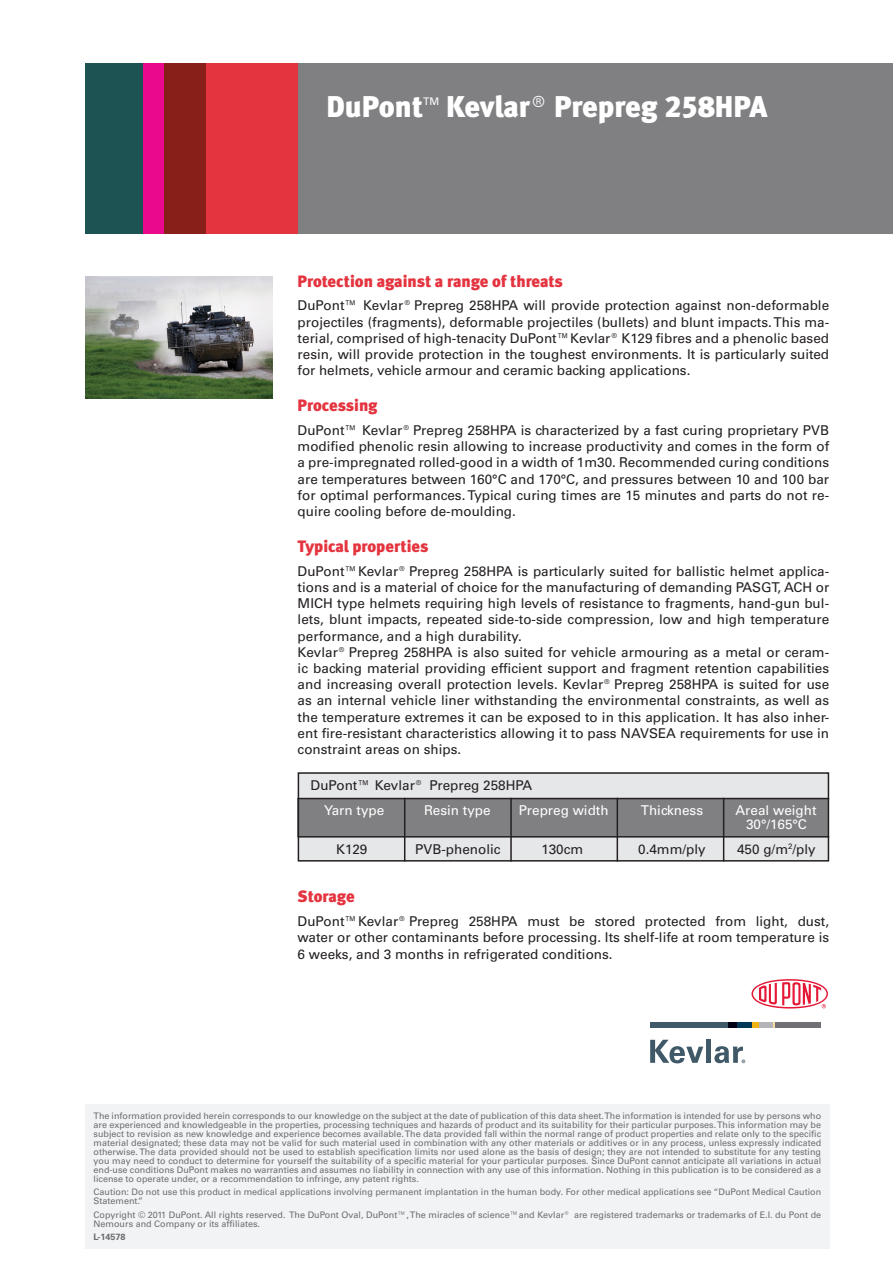
<style>
.page{position:relative;width:893px;height:1263px;background:#fff}
.page>*{position:absolute;margin:0;border:0;box-sizing:border-box;transform-origin:0 0}
.t1{font:30px "Meta Black LF";color:#fff}
.t2{font:16.5px "Meta Black LF";letter-spacing:-.005em;color:#e4343f}
.t3{font:500 13.5px/16.2px "Univers CE";color:#231f20;text-align:justify}
.t4{font:500 13.5px "Univers CE";color:#fff}
.t5{font:500 10.5px "Univers CE";color:#fff}
.t6{font:500 9px/9px "Univers CE";color:#6c6d70}
.t7{font:700 9px "Univers CE";color:#6c6d70}
.s1{font-family:"Univers CE";font-weight:500}
</style>
<div class="page">
<div style="left:298px;top:64px;width:595px;height:170px;background:#808083"></div>
<div style="left:206px;top:64px;width:92px;height:170px;background:#e4343f"></div>
<div style="left:164px;top:64px;width:42px;height:170px;background:#891f19"></div>
<div style="left:142px;top:64px;width:22px;height:170px;background:#ea098c"></div>
<div style="left:85px;top:64px;width:57px;height:170px;background:#1d5352"></div>
<img style="left:85px;top:276px;width:187px;height:122px">
<div style="left:85px;top:1104px;width:744px;height:144px;background:#f2f3f4"></div>
<svg style="left:751px;top:979px;width:77px;height:29px"></svg>
<svg style="left:650px;top:1040px;width:53px;height:23px"></svg>
<div style="left:706px;top:1040px;width:5px;height:23px;background:#405968"></div>
<svg style="left:714px;top:1046px;width:31px;height:17px"></svg>
<div style="left:650px;top:1021px;width:78px;height:6px;background:#405968"></div>
<div style="left:774px;top:1021px;width:47px;height:6px;background:#717074"></div>
<div style="left:728px;top:1021px;width:10px;height:6px;background:#000015"></div>
<div style="left:738px;top:1021px;width:14px;height:6px;background:#003957"></div>
<div style="left:758px;top:1021px;width:15px;height:6px;background:#b4b3b7"></div>
<svg style="left:752px;top:1022px;width:6px;height:5px"></svg>
<div style="left:298px;top:773px;width:530px;height:88px;background:#e6e7e9"></div>
<div style="left:298px;top:799px;width:531px;height:38px;background:#808083"></div>
<hr style="left:298px;top:798px;width:531px;height:1px;background:#231f20">
<hr style="left:298px;top:836px;width:531px;height:1px;background:#231f20">
<hr style="left:404px;top:798px;width:1px;height:63px;background:#231f20">
<hr style="left:510px;top:798px;width:2px;height:63px;background:#231f20">
<hr style="left:617px;top:798px;width:1px;height:63px;background:#231f20">
<hr style="left:723px;top:798px;width:1px;height:63px;background:#231f20">
<div style="left:298px;top:772px;width:531px;height:89px;border:2px solid #231f20"></div>
<p class="t1" style="left:327px;top:88px;width:98px">DuPont</p>
<p class="t5" style="left:423px;top:95px;width:18px">TM</p>
<p class="t1" style="left:446px;top:88px;width:323px">Kevlar<span class="s1">®</span>Prepreg 258HPA</p>
<p class="t2" style="left:298px;top:271px;width:267px">Protection against a range of threats</p>
<p class="t3" style="left:298px;top:298px;width:533px">DuPont™ Kevlar®Prepreg 258HPA will provide protection against non-deformable projectiles (fragments), deformable projectiles (bullets) and blunt impacts. This ma&shy;terial, comprised of high-tenacity DuPont™Kevlar®K129 fibres and a phenolic based resin, will provide protection in the toughest environments. It is particularly suited for helmets, vehicle armour and ceramic backing applications.</p>
<p class="t2" style="left:298px;top:396px;width:81px">Processing</p>
<p class="t3" style="left:298px;top:422px;width:533px">DuPont™ Kevlar®Prepreg 258HPA is characterized by a fast curing proprietary PVB modified phenolic resin allowing to increase productivity and comes in the form of a pre-impregnated rolled-good in a width of 1m30. Recommended curing conditions are temperatures between 160°C and 170°C, and pressures between 10 and 100 bar for optimal performances. Typical curing times are 15 minutes and parts do not re&shy;quire cooling before de-moulding.</p>
<p class="t2" style="left:298px;top:536px;width:132px">Typical properties</p>
<p class="t3" style="left:298px;top:563px;width:533px">DuPont™Kevlar®Prepreg 258HPA is particularly suited for ballistic helmet applica&shy;tions and is a material of choice for the manufacturing of demanding PASGT, ACH or MICH type helmets requiring high levels of resistance to fragments, hand-gun bul&shy;lets, blunt impacts, repeated side-to-side compression, low and high temperature performance, and a high durability.</p>
<p class="t3" style="left:298px;top:644px;width:533px">Kevlar®Prepreg 258HPA is also suited for vehicle armouring as a metal or ceram&shy;ic backing material providing efficient support and fragment retention capabilities and increasing overall protection levels. Kevlar®Prepreg 258HPA is suited for use as an internal vehicle liner withstanding the environmental constraints, as well as the temperature extremes it can be exposed to in this application. It has also inher&shy;ent fire-resistant characteristics allowing it to pass NAVSEA requirements for use in constraint areas on ships.</p>
<p class="t3" style="left:311px;top:777px;width:223px">DuPont™ Kevlar® Prepreg 258HPA</p>
<p class="t4" style="left:324px;top:803px;width:62px">Yarn type</p>
<p class="t3" style="left:336px;top:841px;width:33px">K129</p>
<p class="t4" style="left:424px;top:803px;width:68px">Resin type</p>
<p class="t3" style="left:415px;top:841px;width:87px">PVB-phenolic</p>
<p class="t4" style="left:519px;top:803px;width:91px">Prepreg width</p>
<p class="t3" style="left:541px;top:841px;width:43px">130cm</p>
<p class="t4" style="left:641px;top:803px;width:64px">Thickness</p>
<p class="t3" style="left:638px;top:841px;width:69px">0.4mm/ply</p>
<p class="t4" style="left:735px;top:803px;width:83px">Areal weight</p>
<p class="t4" style="left:746px;top:816px;width:62px">30°/165°C</p>
<p class="t3" style="left:737px;top:841px;width:80px">450 g/m<sup>2</sup>/ply</p>
<p class="t2" style="left:298px;top:887px;width:59px">Storage</p>
<p class="t3" style="left:298px;top:914px;width:533px">DuPont™Kevlar®Prepreg 258HPA must be stored protected from light, dust, water or other contaminants before processing. Its shelf-life at room temperature is 6 weeks, and 3 months in refrigerated conditions.</p>
<p class="t6" style="left:94px;top:1111px;width:729px;text-align:justify">The information provided herein corresponds to our knowledge on the subject at the date of publication of this data sheet. The information is intended for use by persons who are experienced and knowledgeable in the properties, processing techniques and hazards of product and its suitability for their particular purposes. This information may be subject to revision as new knowledge and experience becomes available. The data provided fall within the normal range of product properties and relate only to the specific material designated; these data may not be valid for such material used in combination with any other materials or additives or in any process, unless expressly indicated otherwise. The data provided should not be used to establish specification limits nor used alone as the basis of design; they are not intended to substitute for any testing you may need to conduct to determine for yourself the suitability of a specific material for your particular purposes. Since DuPont cannot anticipate all variations in actual end-use conditions DuPont makes no warranties and assumes no liability in connection with any use of this information. Nothing in this publication is to be considered as a license to operate under, or a recommendation to infringe, any patent rights.</p>
<p class="t6" style="left:94px;top:1188px;width:729px">Caution: Do not use this product in medical applications involving permanent implantation in the human body. For other medical applications see “DuPont Medical Caution<br>Statement.”</p>
<p class="t6" style="left:94px;top:1210px;width:729px">Copyright © 2011 DuPont. All rights reserved. The DuPont Oval, DuPont™, The miracles of science™and Kevlar® are registered trademarks or trademarks of E.I. du Pont de<br>Nemours and Company or its affiliates.</p>
<p class="t7" style="left:94px;top:1232px;width:33px">L-14578</p>
</div>
